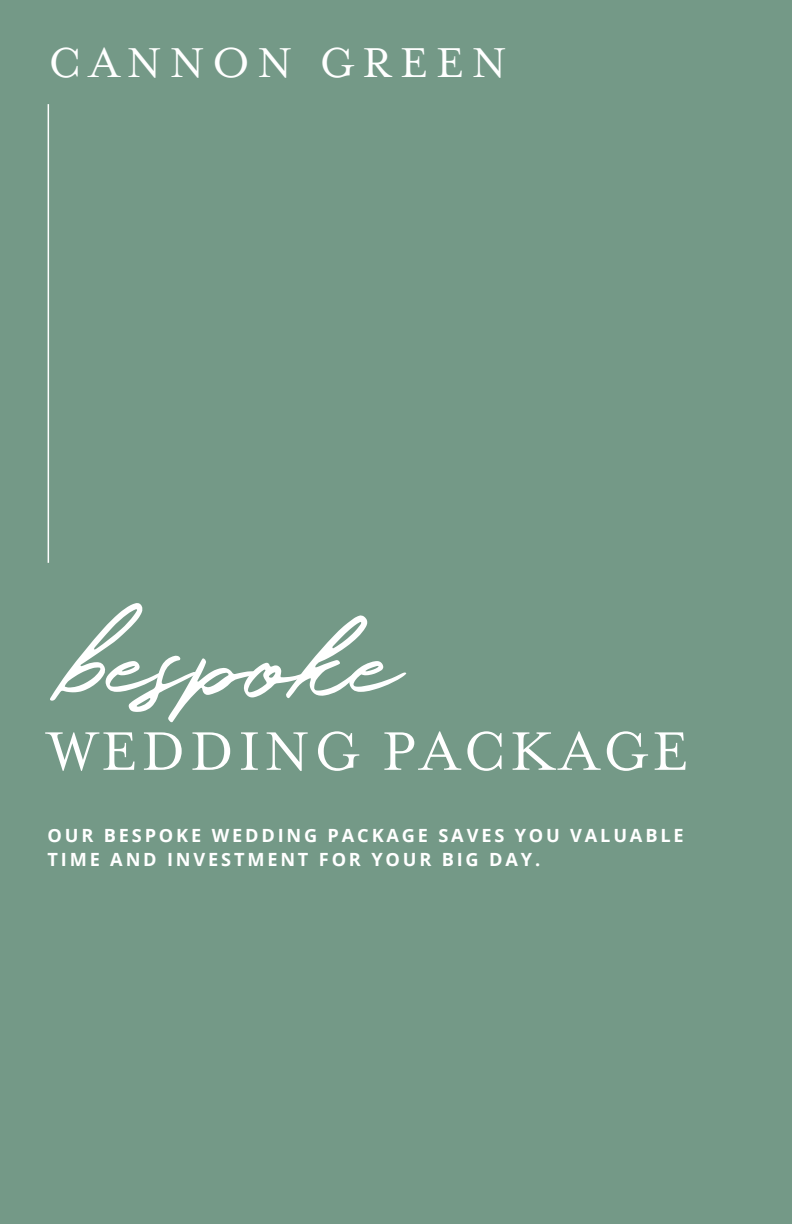
<style>
.page{position:relative;width:792px;height:1224px;background:#749987}
.page>*{position:absolute;margin:0;border:0;box-sizing:border-box;transform-origin:0 0}
.t1{font:163px "Holland";color:#fff}
.t2{font:62.4px "Mrs Eaves OT";letter-spacing:.065em;color:#fff}
.t3{font:48px "Mrs Eaves OT";letter-spacing:.165em;color:#fff}
.t4{font:700 18.2px/24px "Open Sans";letter-spacing:.155em;color:#fff}
</style>
<div class="page">
<hr style="left:48px;top:104px;width:1px;height:459px;background:#fff">
<h2 class="t3" style="left:48px;top:37px;width:460px">CANNON GREEN</h2>
<h1 class="t1" style="left:68px;top:554px;width:336px">bespoke</h1>
<p class="t2" style="left:48px;top:717px;width:643px">WEDDING PACKAGE</p>
<h3 class="t4" style="left:48px;top:823px;width:638px">OUR BESPOKE WEDDING PACKAGE SAVES YOU VALUABLE<br>TIME AND INVESTMENT FOR YOUR BIG DAY.</h3>
</div>
